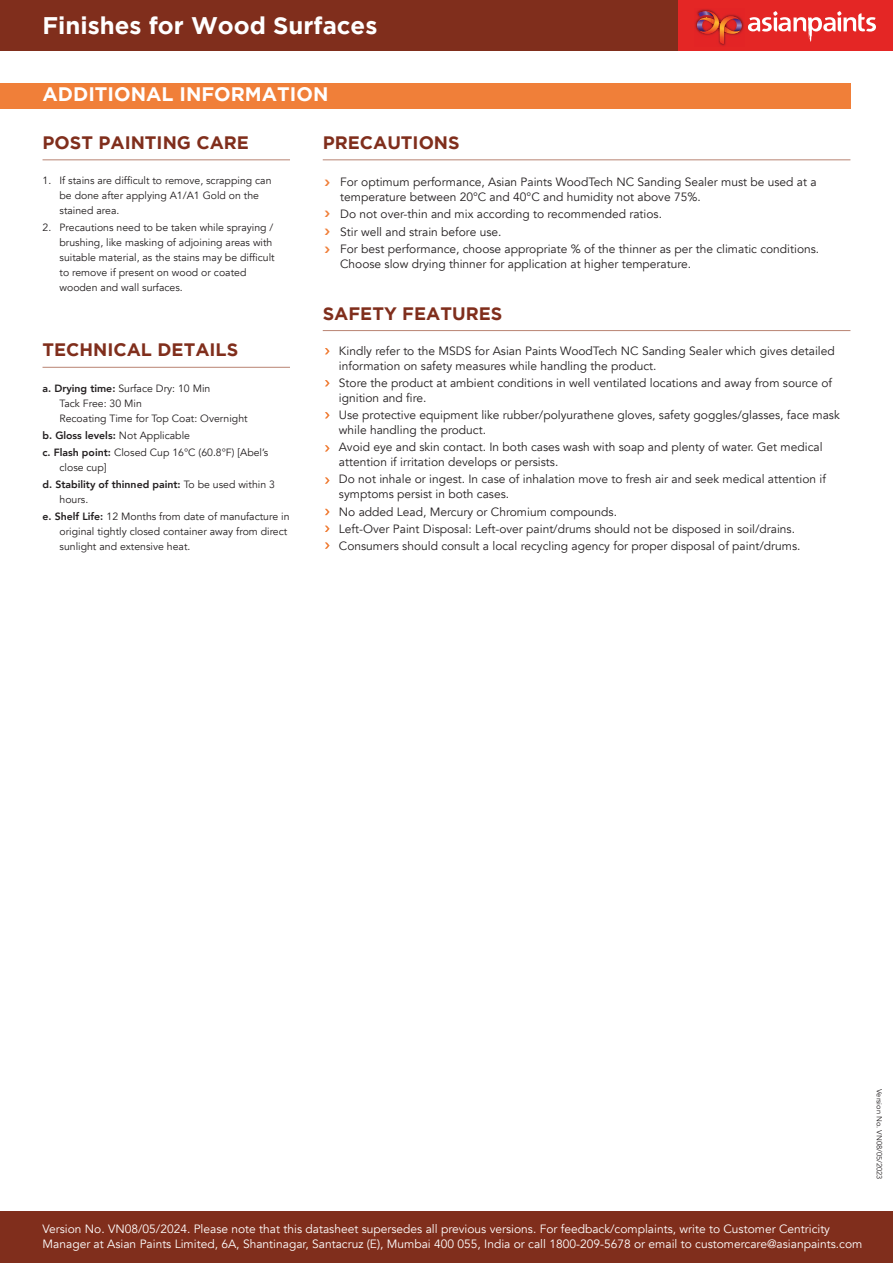
<style>
.page{position:relative;width:893px;height:1263px;background:#fff}
.page>*{position:absolute;margin:0;border:0;box-sizing:border-box;transform-origin:0 0}
.t1{font:700 24px "Gotham";color:#fff}
.t2{font:700 19.5px "Gotham";color:#fff}
.t3{font:700 18px "Gotham";color:#802e1c}
.t4{font:12px/15px "Avenir";color:#231f20}
.t5{font:12px/15px "Avenir";color:#fff}
.t6{font:700 12px "Sanuk";color:#f07f39}
.t7{font:10.5px/15px "Avenir";color:#231f20}
.t8{font:800 10.5px/15px "Avenir";color:#231f20}
.t9{font:7.5px "Avenir";color:#231f20}
.s1{font-weight:800}
.s2{font-weight:400}
</style>
<div class="page">
<div style="left:0;top:0;width:893px;height:51px;background:#802e1c"></div>
<div style="left:678px;top:0;width:215px;height:51px;background:#e42625"></div>
<svg style="left:748px;top:11px;width:128px;height:31px"></svg>
<img style="left:695px;top:9px;width:49px;height:37px">
<img style="left:740px;top:18px;width:2px;height:14px">
<img style="left:719px;top:18px;width:21px;height:16px">
<svg style="left:697px;top:18px;width:23px;height:15px"></svg>
<img style="left:699px;top:11px;width:20px;height:23px">
<img style="left:720px;top:16px;width:19px;height:28px">
<div style="left:0;top:83px;width:850px;height:25px;background:#f07f39"></div>
<hr style="left:43px;top:160px;width:247px;height:1px;background:#b98472">
<hr style="left:43px;top:367px;width:247px;height:1px;background:#b98472">
<hr style="left:323px;top:160px;width:527px;height:1px;background:#b98472">
<hr style="left:323px;top:330px;width:527px;height:1px;background:#b98472">
<svg style="left:325px;top:380px;width:5px;height:6px"></svg>
<svg style="left:325px;top:348px;width:5px;height:6px"></svg>
<svg style="left:325px;top:412px;width:5px;height:6px"></svg>
<svg style="left:325px;top:445px;width:5px;height:7px"></svg>
<svg style="left:325px;top:509px;width:5px;height:6px"></svg>
<svg style="left:325px;top:477px;width:5px;height:7px"></svg>
<svg style="left:325px;top:526px;width:5px;height:6px"></svg>
<svg style="left:325px;top:542px;width:5px;height:7px"></svg>
<div style="left:0;top:1212px;width:893px;height:51px;background:#802e1c"></div>
<h1 class="t1" style="left:43px;top:11px;width:336px">Finishes for Wood Surfaces</h1>
<p class="t2" style="left:43px;top:83px;width:287px">ADDITIONAL INFORMATION</p>
<p class="t3" style="left:43px;top:132px;width:208px">POST PAINTING CARE</p>
<p class="t7" style="left:60px;top:173px;width:213px;text-indent:-17px">1. If stains are difficult to remove, scrapping can be done after applying A1/A1 Gold on the stained area.</p>
<p class="t7" style="left:60px;top:221px;width:217px;text-indent:-17px">2. Precautions need to be taken while spraying / brushing, like masking of adjoining areas with suitable material, as the stains may be difficult to remove if present on wood or coated wooden and wall surfaces.</p>
<p class="t3" style="left:323px;top:132px;width:138px">PRECAUTIONS</p>
<p class="t4" style="left:340px;top:175px;width:478px">For optimum performance, Asian Paints WoodTech NC Sanding Sealer must be used at a temperature between 20°C and 40°C and humidity not above 75%.</p>
<p class="t4" style="left:340px;top:207px;width:323px">Do not over-thin and mix according to recommended ratios.</p>
<p class="t4" style="left:340px;top:224px;width:163px">Stir well and strain before use.</p>
<p class="t4" style="left:340px;top:241px;width:481px">For best performance, choose appropriate % of the thinner as per the climatic conditions.<br>Choose slow drying thinner for application at higher temperature.</p>
<p class="t6" style="left:324px;top:175px;width:8px">&gt;</p>
<p class="t6" style="left:324px;top:205px;width:8px">&gt;</p>
<p class="t6" style="left:324px;top:223px;width:8px">&gt;</p>
<p class="t6" style="left:324px;top:241px;width:8px">&gt;</p>
<p class="t3" style="left:43px;top:340px;width:197px">TECHNICAL DETAILS</p>
<p class="t7" style="left:60px;top:381px;width:190px;text-indent:-17px"><span class="s1">a. Drying time:</span> Surface Dry: 10 Min<br>Tack Free: 30 Min<br>Recoating Time for Top Coat: Overnight</p>
<p class="t8" style="left:43px;top:428px;width:149px">b. Gloss levels: <span class="s2">Not Applicable</span></p>
<p class="t7" style="left:60px;top:445px;width:210px;text-indent:-17px"><span class="s1">c. Flash point:</span> Closed Cup 16°C (60.8°F) [Abel’s close cup]</p>
<p class="t8" style="left:60px;top:477px;width:217px;text-indent:-17px">d. Stability of thinned paint: <span class="s2">To be used within 3 hours.</span></p>
<p class="t7" style="left:60px;top:509px;width:231px;text-indent:-17px"><span class="s1">e. Shelf Life:</span> 12 Months from date of manufacture in original tightly closed container away from direct sunlight and extensive heat.</p>
<p class="t3" style="left:323px;top:303px;width:181px">SAFETY FEATURES</p>
<p class="t4" style="left:339px;top:344px;width:497px">Kindly refer to the MSDS for Asian Paints WoodTech NC Sanding Sealer which gives detailed information on safety measures while handling the product.</p>
<p class="t4" style="left:339px;top:376px;width:495px">Store the product at ambient conditions in well ventilated locations and away from source of ignition and fire.</p>
<p class="t4" style="left:339px;top:408px;width:502px">Use protective equipment like rubber/polyurathene gloves, safety goggles/glasses, face mask while handling the product.</p>
<p class="t4" style="left:339px;top:440px;width:485px">Avoid eye and skin contact. In both cases wash with soap and plenty of water. Get medical attention if irritation develops or persists.</p>
<p class="t4" style="left:339px;top:472px;width:488px">Do not inhale or ingest. In case of inhalation move to fresh air and seek medical attention if symptoms persist in both cases.</p>
<p class="t4" style="left:339px;top:504px;width:280px">No added Lead, Mercury or Chromium compounds.</p>
<p class="t4" style="left:339px;top:521px;width:458px">Left-Over Paint Disposal: Left-over paint/drums should not be disposed in soil/drains.</p>
<p class="t4" style="left:339px;top:538px;width:463px">Consumers should consult a local recycling agency for proper disposal of paint/drums.</p>
<p class="t9" style="left:884px;top:1089px;width:92px;rotate:90deg">Version No. VN08/05/2023</p>
<p class="t5" style="left:43px;top:1222px;width:821px">Version No. VN08/05/2024. Please note that this datasheet supersedes all previous versions. For feedback/complaints, write to Customer Centricity<br>Manager at Asian Paints Limited, 6A, Shantinagar, Santacruz (E), Mumbai 400 055, India or call 1800-209-5678 or email to customercare@asianpaints.com</p>
</div>
